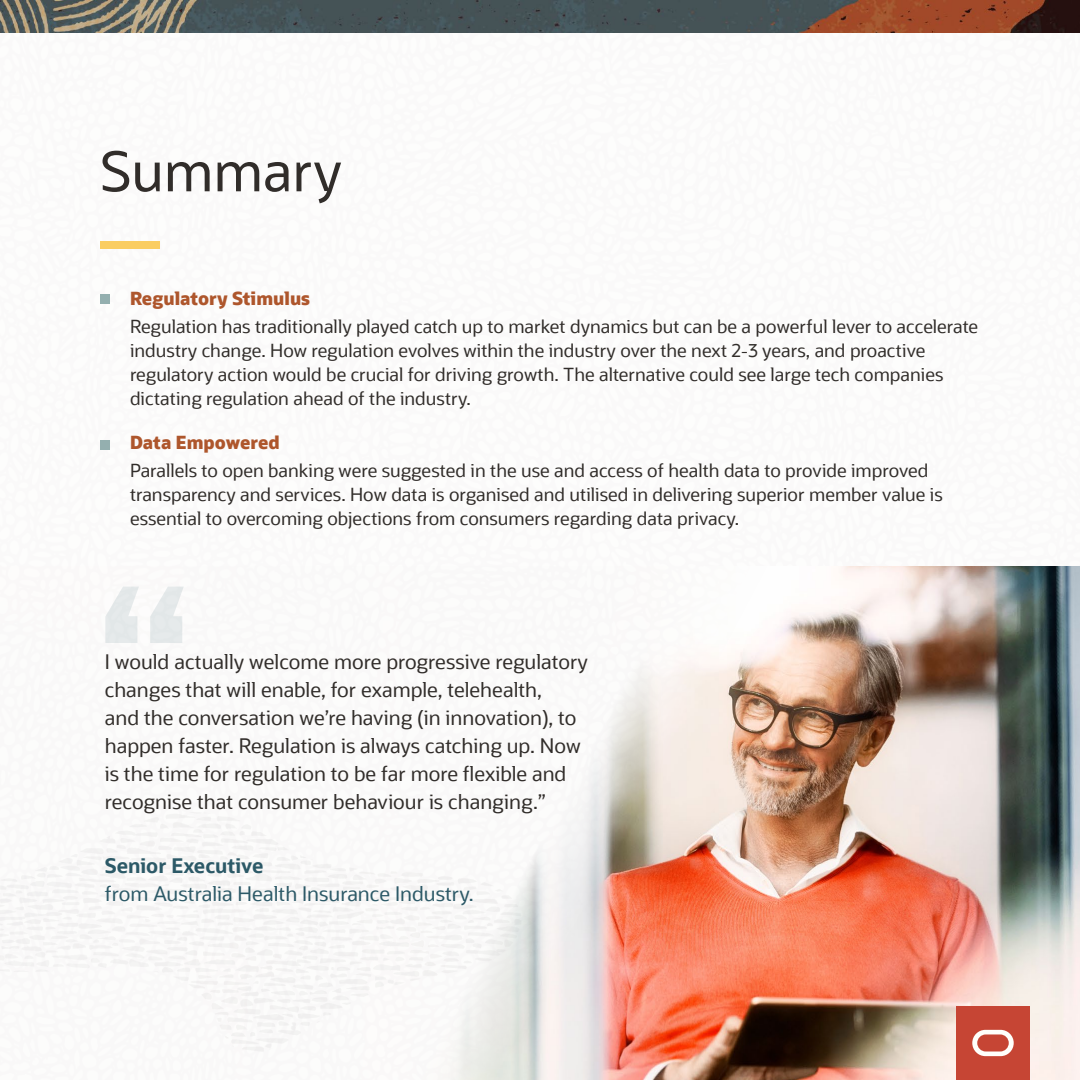
<style>
.page{position:relative;width:1080px;height:1080px;background:#fff}
.page>*{position:absolute;margin:0;border:0;box-sizing:border-box;transform-origin:0 0}
.t1{font:700 190px "Oracle Sans";color:#2c5967}
.t2{font:55px "Oracle Sans";color:#312d2a}
.t3{font:20px/28px "Oracle Sans";color:#312d2a}
.t4{font:20px/28px "Oracle Sans";color:#2c5967}
.t5{font:18px/24px "Oracle Sans";color:#312d2a}
.t6{font:800 18px "Oracle Sans";color:#ae562c}
.s1{font-weight:700}
</style>
<div class="page">
<img style="left:0;top:0;width:1080px;height:32px">
<img style="left:0;top:566px;width:1080px;height:514px">
<div style="left:956px;top:1006px;width:74px;height:74px;background:#c64534"></div>
<svg style="left:972px;top:1030px;width:42px;height:26px"></svg>
<div style="left:100px;top:241px;width:60px;height:8px;background:#facd62"></div>
<div style="left:100px;top:294px;width:10px;height:10px;background:#94afaf"></div>
<div style="left:100px;top:440px;width:10px;height:10px;background:#94afaf"></div>
<p class="t2" style="left:100px;top:138px;width:243px">Summary</p>
<p class="t6" style="left:130px;top:286px;width:182px">Regulatory Stimulus</p>
<p class="t5" style="left:130px;top:314px;width:850px">Regulation has traditionally played catch up to market dynamics but can be a powerful lever to accelerate industry change. How regulation evolves within the industry over the next 2-3 years, and proactive regulatory action would be crucial for driving growth. The alternative could see large tech companies dictating regulation ahead of the industry.</p>
<p class="t6" style="left:130px;top:430px;width:151px">Data Empowered</p>
<p class="t5" style="left:130px;top:458px;width:814px">Parallels to open banking were suggested in the use and access of health data to provide improved transparency and services. How data is organised and utilised in delivering superior member value is essential to overcoming objections from consumers regarding data privacy.</p>
<h1 class="t1" style="left:100px;top:536px;width:91px">“</h1>
<p class="t3" style="left:105px;top:648px;width:485px">I would actually welcome more progressive regulatory changes that will enable, for example, telehealth,<br>and the conversation we’re having (in innovation), to happen faster. Regulation is always catching up. Now is the time for regulation to be far more flexible and recognise that consumer behaviour is changing.”</p>
<p class="t4" style="left:105px;top:852px;width:370px"><span class="s1">Senior Executive<br></span>from Australia Health Insurance Industry.</p>
</div>
